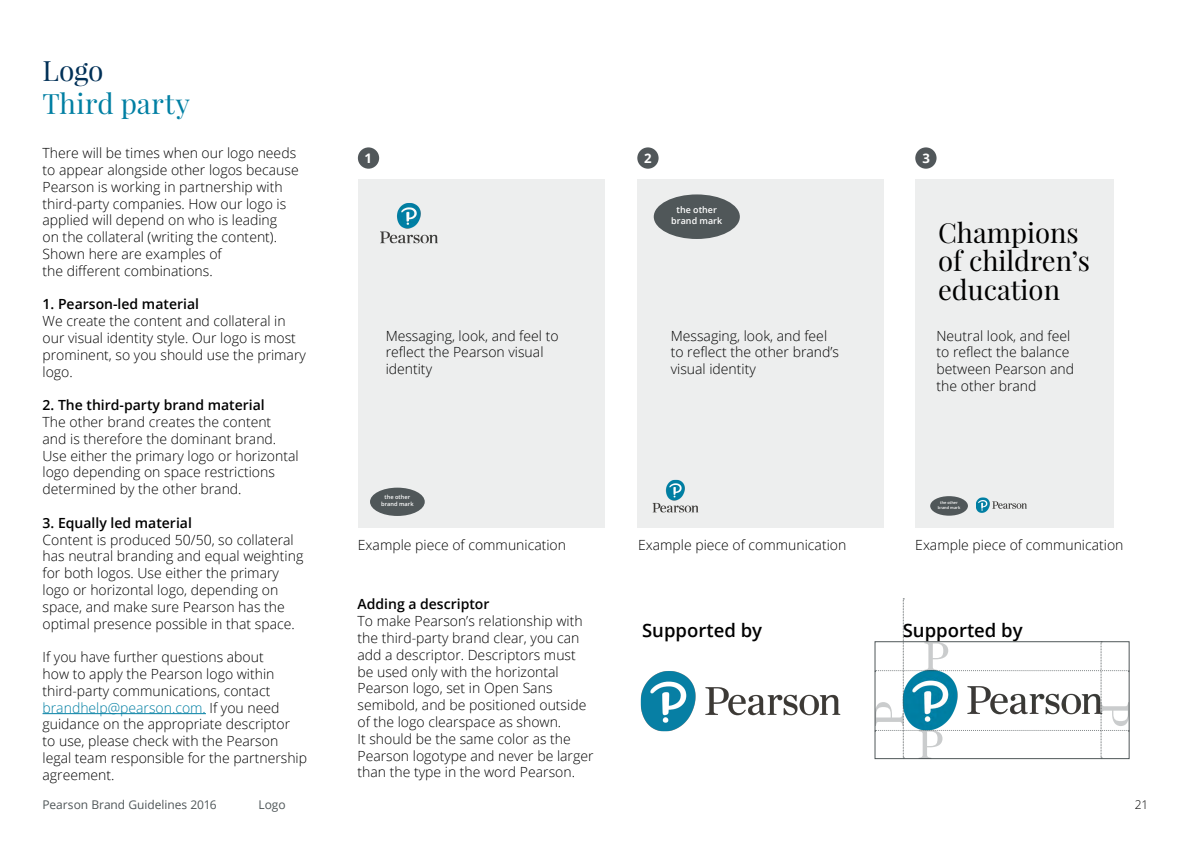
<style>
.page{position:relative;width:1191px;height:842px;background:#fff}
.page>*{position:absolute;margin:0;border:0;box-sizing:border-box;transform-origin:0 0}
.t1{font:28px "Playfair Display";letter-spacing:.02em;color:#007fa3}
.t2{font:28px "Playfair Display";color:#003057}
.t3{font:27.4px/28.8px "Playfair Display";color:#000}
.t4{font:600 18.5px "Open Sans";color:#000}
.t5{font:300 14px/16.8px "Open Sans";color:#000}
.t6{font:600 14px "Open Sans";color:#000}
.t7{font:700 13.2px "Open Sans";color:#fff}
.t8{font:12px "Open Sans";letter-spacing:-.005em;color:#505759}
.t9{font:300 12px "Open Sans";color:#000}
.t10{font:600 8.9px/10.7px "Open Sans";letter-spacing:.005em;color:#fff;text-align:center}
.t11{font:600 5.7px/6.8px "Open Sans";letter-spacing:.005em;color:#fff;text-align:center}
.t12{font:600 3.9px/4.7px "Open Sans";letter-spacing:.005em;color:#fff;text-align:center}
.s1{color:#007fa3}
</style>
<div class="page">
<div style="left:637px;top:180px;width:247px;height:348px;background:#edeeee"></div>
<img style="left:652px;top:479px;width:47px;height:34px">
<div style="left:654px;top:194px;width:86px;height:45px;background:#505759;border-radius:50%"></div>
<div style="left:358px;top:180px;width:246px;height:348px;background:#edeeee"></div>
<img style="left:380px;top:203px;width:58px;height:41px">
<div style="left:370px;top:488px;width:55px;height:28px;background:#505759;border-radius:50%"></div>
<div style="left:915px;top:180px;width:198px;height:348px;background:#edeeee"></div>
<img style="left:976px;top:497px;width:51px;height:16px">
<div style="left:930px;top:496px;width:38px;height:20px;background:#505759;border-radius:50%"></div>
<hr style="left:43px;top:713px;width:163px;height:1px;background:#007fa3">
<div style="left:358px;top:147px;width:21px;height:22px;background:#51575a;border-radius:50%"></div>
<div style="left:637px;top:147px;width:21px;height:22px;background:#51575a;border-radius:50%"></div>
<div style="left:915px;top:147px;width:21px;height:22px;background:#51575a;border-radius:50%"></div>
<img style="left:640px;top:671px;width:201px;height:61px">
<svg style="left:875px;top:599px;width:254px;height:160px"></svg>
<h1 class="t2" style="left:43px;top:53px;width:63px">Logo</h1>
<h1 class="t1" style="left:43px;top:86px;width:149px">Third party</h1>
<p class="t5" style="left:43px;top:144px;width:258px">There will be times when our logo needs to appear alongside other logos because Pearson is working in partnership with third-party companies. How our logo is applied will depend on who is leading<br>on the collateral (writing the content).<br>Shown here are examples of<br>the different combinations.</p>
<p class="t6" style="left:43px;top:295px;width:158px">1. Pearson-led material</p>
<p class="t5" style="left:43px;top:312px;width:265px">We create the content and collateral in our visual identity style. Our logo is most prominent, so you should use the primary logo.</p>
<p class="t6" style="left:43px;top:395px;width:224px">2. The third-party brand material</p>
<p class="t5" style="left:43px;top:413px;width:258px">The other brand creates the content and is therefore the dominant brand.<br>Use either the primary logo or horizontal logo depending on space restrictions determined by the other brand.</p>
<p class="t6" style="left:43px;top:513px;width:151px">3. Equally led material</p>
<p class="t5" style="left:43px;top:531px;width:262px">Content is produced 50/50, so collateral has neutral branding and equal weighting for both logos. Use either the primary logo or horizontal logo, depending on space, and make sure Pearson has the optimal presence possible in that space.</p>
<p class="t5" style="left:43px;top:648px;width:266px">If you have further questions about<br>how to apply the Pearson logo within third-party communications, contact <span class="s1">brandhelp@pearson.com.</span> If you need guidance on the appropriate descriptor<br>to use, please check with the Pearson legal team responsible for the partnership agreement.</p>
<p class="t7" style="left:364px;top:149px;width:9px">1</p>
<p class="t7" style="left:644px;top:149px;width:9px">2</p>
<p class="t7" style="left:922px;top:149px;width:9px">3</p>
<p class="t10" style="left:671px;top:204px;width:52px">the other brand mark</p>
<h2 class="t3" style="left:938px;top:218px;width:153px">Champions of children’s education</h2>
<p class="t5" style="left:386px;top:327px;width:174px">Messaging, look, and feel to reflect the Pearson visual identity</p>
<p class="t5" style="left:671px;top:327px;width:170px">Messaging, look, and feel to reflect the other brand’s visual identity</p>
<p class="t5" style="left:936px;top:327px;width:139px">Neutral look, and feel to reflect the balance between Pearson and the other brand</p>
<p class="t11" style="left:381px;top:494px;width:34px">the other brand mark</p>
<p class="t12" style="left:938px;top:500px;width:24px">the other brand mark</p>
<p class="t5" style="left:358px;top:536px;width:210px">Example piece of communication</p>
<p class="t5" style="left:638px;top:536px;width:210px">Example piece of communication</p>
<p class="t5" style="left:915px;top:536px;width:210px">Example piece of communication</p>
<p class="t6" style="left:357px;top:595px;width:133px">Adding a descriptor</p>
<p class="t5" style="left:357px;top:612px;width:237px">To make Pearson’s relationship with the third-party brand clear, you can add a descriptor. Descriptors must be used only with the horizontal Pearson logo, set in Open Sans semibold, and be positioned outside of the logo clearspace as shown.<br>It should be the same color as the Pearson logotype and never be larger than the type in the word Pearson.</p>
<h3 class="t4" style="left:642px;top:618px;width:121px">Supported by</h3>
<h3 class="t4" style="left:902px;top:618px;width:121px">Supported by</h3>
<p class="t8" style="left:43px;top:796px;width:176px">Pearson Brand Guidelines 2016</p>
<p class="t8" style="left:259px;top:796px;width:29px">Logo</p>
<p class="t9" style="left:1134px;top:796px;width:15px">21</p>
</div>
